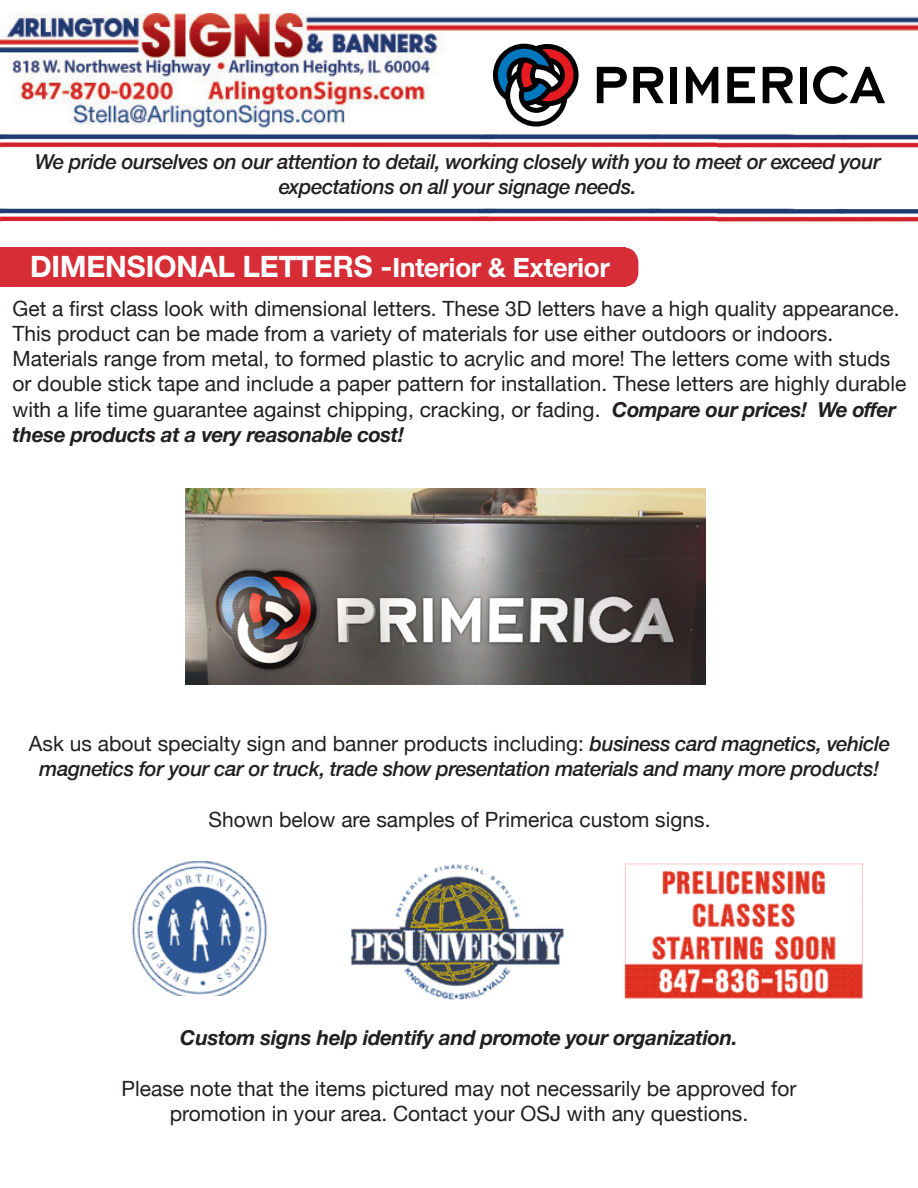
<style>
.page{position:relative;width:918px;height:1188px;background:#fff}
.page>*{position:absolute;margin:0;border:0;box-sizing:border-box;transform-origin:0 0}
.t1{font:700 30px "Helvetica";color:#fff}
.t2{font:21px/25.2px "Helvetica Neue";color:#231f20}
.t3{font:italic 500 21px/25.2px "Helvetica";color:#231f20;text-align:center}
.t4{font:italic 700 21px "Helvetica";color:#231f20}
.s1{font-size:27px}
.s2{font-family:"Helvetica";font-weight:700;font-style:italic}
.s3{font-family:"Helvetica Neue";font-weight:400;font-style:normal}
</style>
<div class="page">
<img style="left:0;top:14px;width:918px;height:134px">
<img style="left:185px;top:489px;width:520px;height:196px">
<svg style="left:597px;top:67px;width:30px;height:36px"></svg>
<svg style="left:633px;top:67px;width:31px;height:36px"></svg>
<div style="left:670px;top:67px;width:7px;height:36px;background:#020101"></div>
<svg style="left:727px;top:67px;width:28px;height:36px"></svg>
<svg style="left:763px;top:67px;width:30px;height:36px"></svg>
<div style="left:800px;top:67px;width:6px;height:36px;background:#020101"></div>
<svg style="left:813px;top:66px;width:72px;height:38px"></svg>
<svg style="left:686px;top:67px;width:32px;height:36px"></svg>
<svg style="left:493px;top:44px;width:86px;height:83px"></svg>
<img style="left:351px;top:864px;width:213px;height:136px">
<img style="left:132px;top:861px;width:136px;height:134px">
<div style="left:0;top:248px;width:626px;height:39px;background:#d72d36"></div>
<img style="left:624px;top:863px;width:238px;height:136px">
<img style="left:0;top:208px;width:918px;height:14px">
<p class="t3" style="left:35px;top:149px;width:847px">We pride ourselves on our attention to detail, working closely with you to meet or exceed your expectations on all your signage needs.</p>
<p class="t1" style="left:30px;top:248px;width:581px">DIMENSIONAL LETTERS -<span class="s1">Interior &amp; Exterior</span></p>
<p class="t2" style="left:12px;top:295px;width:895px">Get a first class look with dimensional letters. These 3D letters have a high quality appearance.<br>This product can be made from a variety of materials for use either outdoors or indoors.<br>Materials range from metal, to formed plastic to acrylic and more! The letters come with studs or double stick tape and include a paper pattern for installation. These letters are highly durable with a life time guarantee against chipping, cracking, or fading. <span class="s2">Compare our prices! We offer these products at a very reasonable cost!</span></p>
<p class="t3" style="left:29px;top:731px;width:862px"><span class="s3">Ask us about specialty sign and banner products including:</span> business card magnetics, vehicle magnetics for your car or truck, trade show presentation materials and many more products!</p>
<p class="t2" style="left:208px;top:806px;width:504px">Shown below are samples of Primerica custom signs.</p>
<p class="t4" style="left:180px;top:1025px;width:559px">Custom signs help identify and promote your organization.</p>
<p class="t2" style="left:122px;top:1075px;width:676px;text-align:center">Please note that the items pictured may not necessarily be approved for promotion in your area. Contact your OSJ with any questions.</p>
</div>
